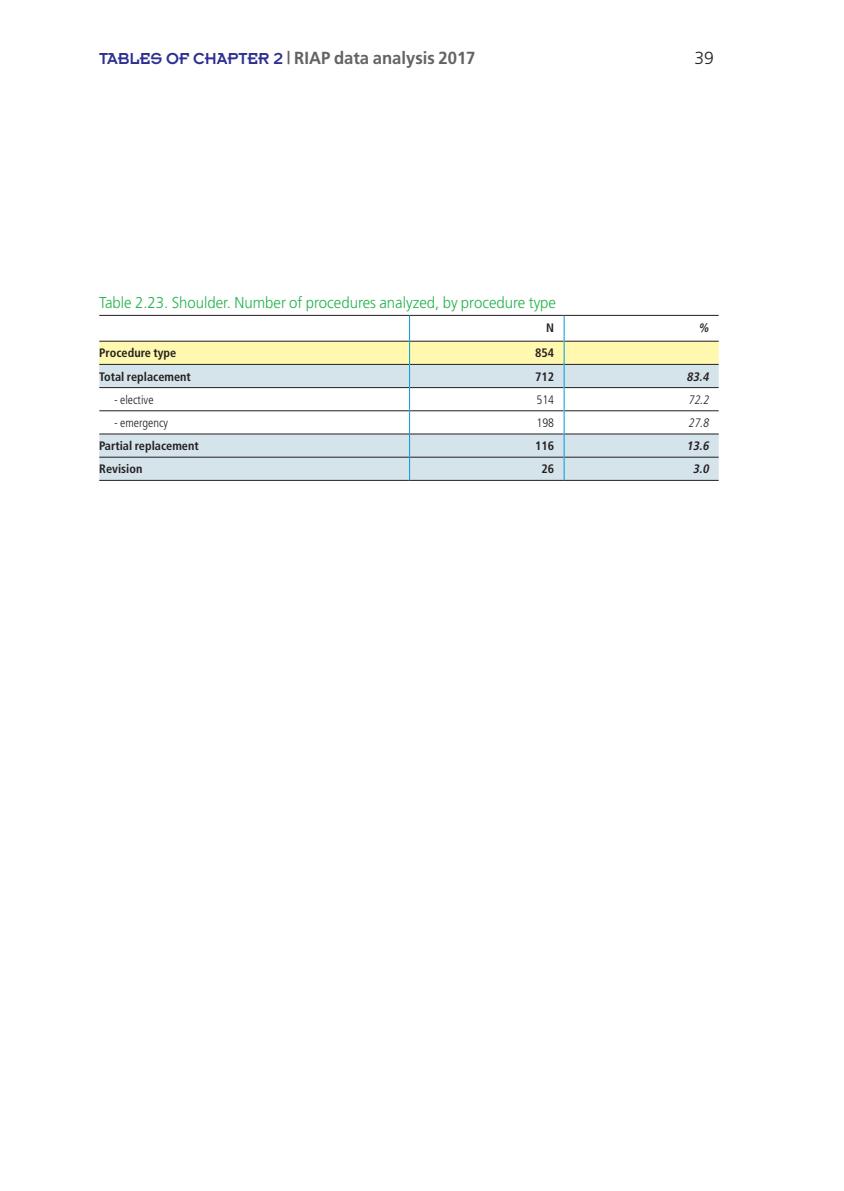
<style>
.page{position:relative;width:844px;height:1191px;background:#fff}
.page>*{position:absolute;margin:0;border:0;box-sizing:border-box;transform-origin:0 0}
.t1{font:700 17.5px "Frutiger";color:#636366;scale:.95 1}
.t2{font:300 17.5px "Frutiger";color:#231f20}
.t3{font:300 15.75px "Frutiger";color:#23b24b;scale:.95 1}
.t4{font:700 condensed 12.25px "Frutiger";color:#231f20}
.t5{font:300 condensed 12.25px "Frutiger";color:#231f20}
.t6{font:italic 700 condensed 12.25px "Frutiger";color:#231f20}
.t7{font:italic 300 condensed 12.25px "Frutiger";color:#231f20}
.s1{font-family:"Insignia A";font-weight:400;color:#2e3092}
</style>
<div class="page">
<hr style="left:99px;top:315px;width:310px;height:1px;background:#231f20">
<hr style="left:409px;top:315px;width:155px;height:1px;background:#231f20">
<hr style="left:564px;top:315px;width:154px;height:1px;background:#231f20">
<hr style="left:99px;top:480px;width:310px;height:1px;background:#231f20">
<hr style="left:409px;top:480px;width:155px;height:1px;background:#231f20">
<hr style="left:564px;top:480px;width:154px;height:1px;background:#231f20">
<svg style="left:99px;top:316px;width:619px;height:164px"></svg>
<h1 class="t1" style="left:99px;top:47px;width:397px"><span class="s1">TABLES OF CHAPTER 2</span> | RIAP data analysis 2017</h1>
<h1 class="t2" style="left:694px;top:48px;width:21px">39</h1>
<p class="t3" style="left:99px;top:294px;width:482px">Table 2.23. Shoulder. Number of procedures analyzed, by procedure type</p>
<p class="t4" style="left:546px;top:320px;width:9px">N</p>
<p class="t6" style="left:698px;top:320px;width:14px">%</p>
<p class="t4" style="left:99px;top:346px;width:78px">Procedure type</p>
<p class="t4" style="left:535px;top:346px;width:21px">854</p>
<p class="t4" style="left:99px;top:369px;width:93px">Total replacement</p>
<p class="t4" style="left:535px;top:369px;width:21px">712</p>
<p class="t6" style="left:686px;top:369px;width:26px">83.4</p>
<p class="t5" style="left:114px;top:392px;width:41px">- elective</p>
<p class="t5" style="left:536px;top:392px;width:19px">514</p>
<p class="t7" style="left:688px;top:392px;width:25px">72.2</p>
<p class="t5" style="left:114px;top:416px;width:55px">- emergency</p>
<p class="t5" style="left:536px;top:416px;width:19px">198</p>
<p class="t7" style="left:688px;top:416px;width:25px">27.8</p>
<p class="t4" style="left:99px;top:438px;width:101px">Partial replacement</p>
<p class="t4" style="left:535px;top:438px;width:21px">116</p>
<p class="t6" style="left:686px;top:438px;width:26px">13.6</p>
<p class="t4" style="left:99px;top:462px;width:45px">Revision</p>
<p class="t4" style="left:541px;top:462px;width:14px">26</p>
<p class="t6" style="left:692px;top:462px;width:20px">3.0</p>
</div>
